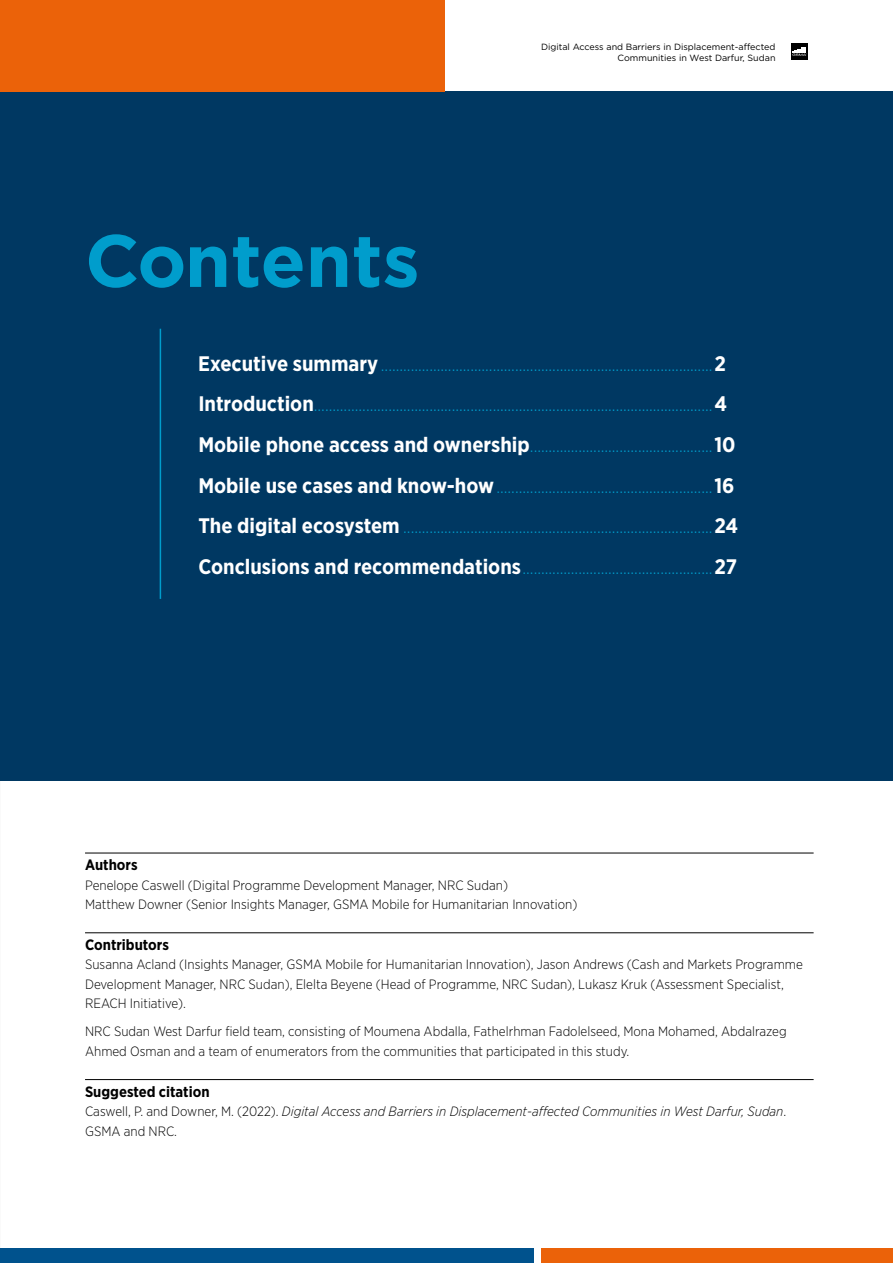
<style>
.page{position:relative;width:893px;height:1263px;background:#fff}
.page>*{position:absolute;margin:0;border:0;box-sizing:border-box;transform-origin:0 0}
.t1{font:700 73.95px "Gotham";color:#009dcc}
.t2{font:300 18px "Gotham Narrow";color:#009dcc}
.t3{font:700 15px "Gotham Narrow";color:#000}
.t4{font:300 13.5px/19.5px "Gotham Narrow";color:#000}
.t5{font:italic 300 13.5px/19.5px "Gotham Narrow";color:#000}
.t6{font:9px/10.8px "Gotham";color:#000;text-align:right}
.s1{font-weight:700;font-size:21px;color:#fff}
.s2{font-style:normal}
</style>
<div class="page">
<div style="left:0;top:92px;width:893px;height:689px;background:#003862"></div>
<hr style="left:85px;top:853px;width:729px;height:1px;background:#000">
<hr style="left:85px;top:932px;width:729px;height:1px;background:#000">
<hr style="left:85px;top:1079px;width:729px;height:1px;background:#000">
<hr style="left:160px;top:329px;width:1px;height:270px;background:#009dcc">
<div style="left:541px;top:1248px;width:352px;height:15px;background:#eb6209"></div>
<div style="left:0;top:1248px;width:534px;height:15px;background:#00528d"></div>
<div style="left:791px;top:43px;width:17px;height:17px;background:#000"></div>
<svg style="left:792px;top:47px;width:15px;height:9px"></svg>
<div style="left:0;top:0;width:444px;height:92px;background:#eb6209"></div>
<h1 class="t1" style="left:85px;top:212px;width:336px">Contents</h1>
<p class="t6" style="left:541px;top:42px;width:236px">Digital Access and Barriers in Displacement-affected<br>Communities in West Darfur, Sudan</p>
<p class="t2" style="left:198px;top:353px;width:529px"><span class="s1">Executive summary</span>.........................................................................................<span class="s1">2</span></p>
<p class="t2" style="left:198px;top:394px;width:530px"><span class="s1">Introduction</span>...........................................................................................................<span class="s1">4</span></p>
<p class="t2" style="left:198px;top:434px;width:539px"><span class="s1">Mobile phone access and ownership</span>.................................................<span class="s1">10</span></p>
<p class="t2" style="left:198px;top:475px;width:538px"><span class="s1">Mobile use cases and know-how</span>..........................................................<span class="s1">16</span></p>
<p class="t2" style="left:198px;top:516px;width:541px"><span class="s1">The digital ecosystem</span> ...................................................................................<span class="s1">24</span></p>
<p class="t2" style="left:198px;top:556px;width:540px"><span class="s1">Conclusions and recommendations</span>...................................................<span class="s1">27</span></p>
<p class="t3" style="left:85px;top:855px;width:54px">Authors</p>
<p class="t4" style="left:85px;top:875px;width:494px">Penelope Caswell (Digital Programme Development Manager, NRC Sudan)<br>Matthew Downer (Senior Insights Manager, GSMA Mobile for Humanitarian Innovation)</p>
<p class="t3" style="left:85px;top:935px;width:85px">Contributors</p>
<p class="t4" style="left:85px;top:955px;width:719px">Susanna Acland (Insights Manager, GSMA Mobile for Humanitarian Innovation), Jason Andrews (Cash and Markets Programme<br>Development Manager, NRC Sudan), Elelta Beyene (Head of Programme, NRC Sudan), Lukasz Kruk (Assessment Specialist,<br>REACH Initiative).</p>
<p class="t4" style="left:85px;top:1022px;width:703px">NRC Sudan West Darfur field team, consisting of Moumena Abdalla, Fathelrhman Fadolelseed, Mona Mohamed, Abdalrazeg<br>Ahmed Osman and a team of enumerators from the communities that participated in this study.</p>
<p class="t3" style="left:85px;top:1082px;width:126px">Suggested citation</p>
<p class="t5" style="left:85px;top:1101px;width:703px"><span class="s2">Caswell, P. and Downer, M. (2022).</span> Digital Access and Barriers in Displacement-affected Communities in West Darfur, Sudan<span class="s2">.<br>GSMA and NRC.</span></p>
</div>
